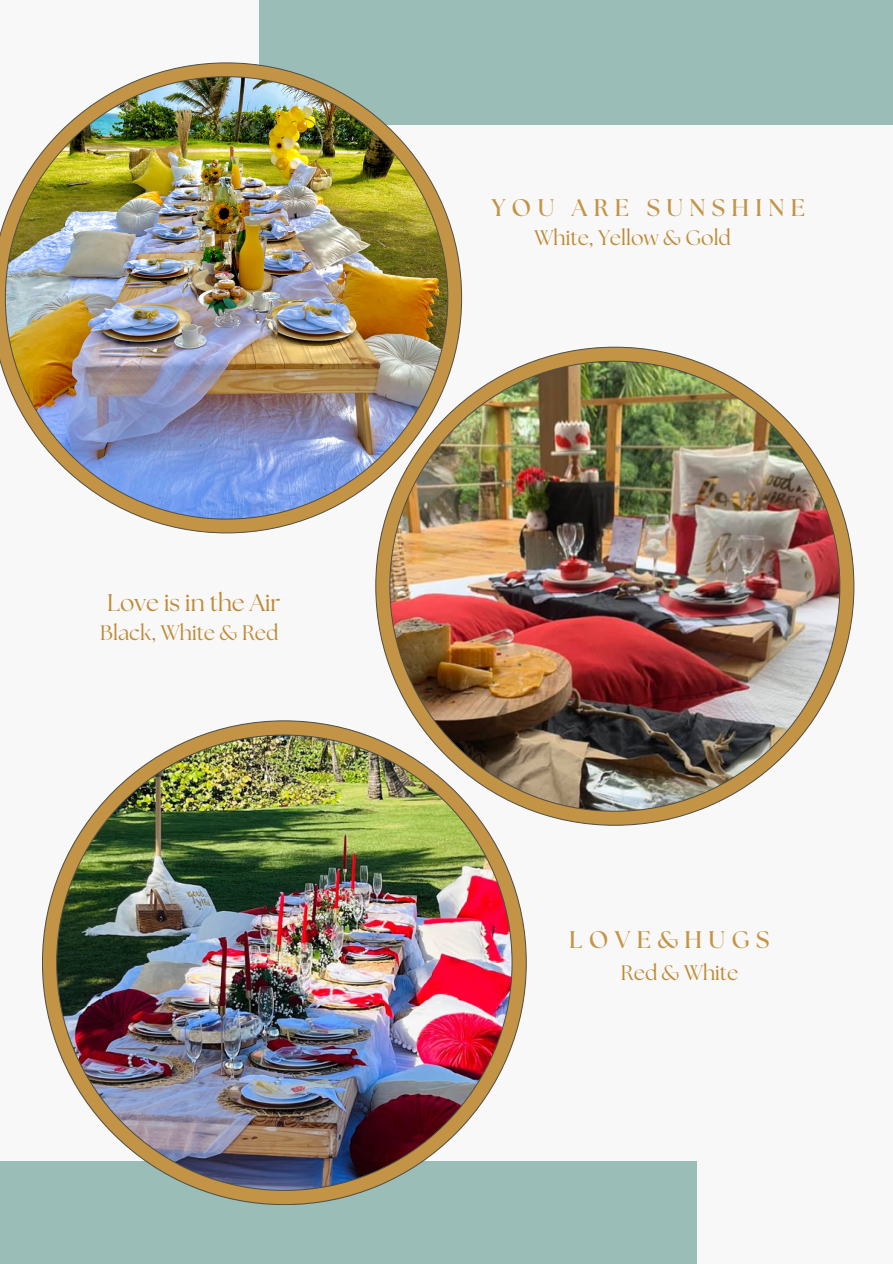
<style>
.page{position:relative;width:893px;height:1264px;background:#fff}
.page>*{position:absolute;margin:0;border:0;box-sizing:border-box;transform-origin:0 0}
.t1{font:700 24px "The Seasons";letter-spacing:.265em;color:#c39445}
.t2{font:24px "The Seasons";color:#be8a35}
.t3{font:21px "The Seasons";color:#be8a35}
</style>
<div class="page">
<div style="left:0;top:0;width:892px;height:1263px;background:#f8f8f8"></div>
<div style="left:260px;top:0;width:632px;height:125px;background:#9bbdb8"></div>
<img style="left:0;top:62px;width:462px;height:471px">
<div style="left:0;top:1160px;width:696px;height:103px;background:#9bbdb8"></div>
<img style="left:375px;top:347px;width:479px;height:478px">
<img style="left:42px;top:720px;width:484px;height:485px">
<p class="t2" style="left:107px;top:591px;width:175px">Love is in the Air</p>
<p class="t3" style="left:100px;top:623px;width:180px">Black, White &amp; Red</p>
<p class="t1" style="left:491px;top:197px;width:315px">YOU ARE SUNSHINE</p>
<h1 class="t3" style="left:534px;top:228px;width:198px">White, Yellow &amp; Gold</h1>
<p class="t1" style="left:569px;top:929px;width:202px">LOVE&amp;HUGS</p>
<h2 class="t3" style="left:621px;top:962px;width:119px">Red &amp; White</h2>
</div>
